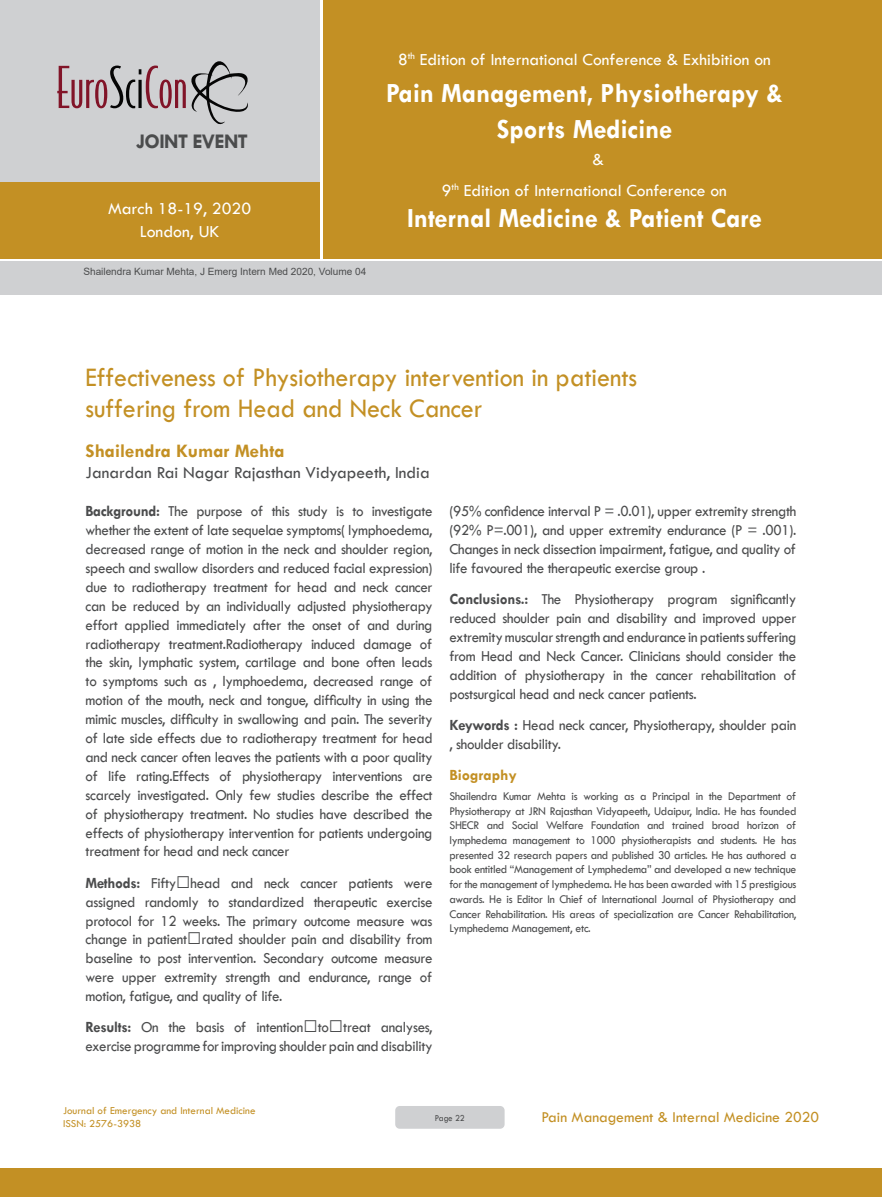
<style>
.page{position:relative;width:882px;height:1197px;background:#fff}
.page>*{position:absolute;margin:0;border:0;box-sizing:border-box;transform-origin:0 0}
.t1{font:700 28px/35.5px "Tw Cen";color:#fff;text-align:center;scale:.95 1}
.t2{font:27.65px/30.8px "Tw Cen";color:#c39024;scale:.94 1}
.t3{font:700 21px "Tw Cen";letter-spacing:-.03em;color:#4b4c4d}
.t4{font:700 19.25px "Tw Cen";color:#c39024}
.t5{font:17.5px/23.6px "Tw Cen";color:#fff;text-align:center}
.t6{font:17.5px "Tw Cen";color:#4b4c4d}
.Abstract{font:15.75px/18.9px "Tw Cen";letter-spacing:-.02em;color:#4b4c4d;text-align:justify;scale:.95 1}
.t7{font:15.75px "Tw Cen";color:#c39024}
.Abstract-2{font:700 15.75px "Tw Cen";color:#c39024}
.Abstract-3{font:12.25px/14.7px "Tw Cen";letter-spacing:-.02em;color:#4b4c4d;text-align:justify;scale:.95 1}
.t8{font:11.03px "Tw Cen";color:#c39024}
.t9{font:9.97px "Arial";color:#4b4c4d}
.t10{font:9.45px "Tw Cen";letter-spacing:-.02em;color:#4b4c4d;scale:.95 1}
.s1{font-weight:700}
</style>
<div class="page">
<div style="left:0;top:0;width:319px;height:183px;background:#cfd0d2"></div>
<svg style="left:57px;top:61px;width:191px;height:64px"></svg>
<div style="left:395px;top:1106px;width:110px;height:23px;background:#cfd0d2;border-radius:4px"></div>
<div style="left:0;top:183px;width:319px;height:76px;background:#c39024"></div>
<div style="left:323px;top:0;width:559px;height:259px;background:#c39024"></div>
<div style="left:1px;top:261px;width:881px;height:33px;background:#cfd0d2"></div>
<div style="left:0;top:1168px;width:882px;height:29px;background:#c39024"></div>
<h3 class="t3" style="left:136px;top:128px;width:113px">JOINT EVENT</h3>
<p class="t5" style="left:398px;top:47px;width:374px">8<sup>th</sup> Edition of International Conference &amp; Exhibition on</p>
<h1 class="t1" style="left:386px;top:75px;width:419px">Pain Management, Physiotherapy &amp;<br>Sports Medicine</h1>
<p class="t5" style="left:593px;top:148px;width:13px">&amp;</p>
<p class="t5" style="left:442px;top:179px;width:286px">9<sup>th</sup> Edition of International Conference on</p>
<p class="t5" style="left:108px;top:196px;width:145px">March 18-19, 2020<br>London, UK</p>
<h1 class="t1" style="left:407px;top:200px;width:375px">Internal Medicine &amp; Patient Care</h1>
<p class="t9" style="left:83px;top:265px;width:284px">Shailendra Kumar Mehta, J Emerg Intern Med 2020, Volume 04</p>
<p class="t2" style="left:86px;top:362px;width:588px">Effectiveness of Physiotherapy intervention in patients suffering from Head and Neck Cancer</p>
<p class="t4" style="left:86px;top:439px;width:200px">Shailendra Kumar Mehta</p>
<p class="t6" style="left:86px;top:462px;width:346px">Janardan Rai Nagar Rajasthan Vidyapeeth, India</p>
<p class="Abstract" style="left:86px;top:502px;width:367px"><span class="s1">Background:</span> The purpose of this study is to investigate whether the extent of late sequelae symptoms( lymphoedema, decreased range of motion in the neck and shoulder region, speech and swallow disorders and reduced facial expression) due to radiotherapy treatment for head and neck cancer can be reduced by an individually adjusted physiotherapy effort applied immediately after the onset of and during radiotherapy treatment.Radiotherapy induced damage of the skin, lymphatic system, cartilage and bone often leads to symptoms such as , lymphoedema, decreased range of motion of the mouth, neck and tongue, difficulty in using the mimic muscles, difficulty in swallowing and pain. The severity of late side effects due to radiotherapy treatment for head and neck cancer often leaves the patients with a poor quality of life rating.Effects of physiotherapy interventions are scarcely investigated. Only few studies describe the effect of physiotherapy treatment. No studies have described the effects of physiotherapy intervention for patients undergoing treatment for head and neck cancer</p>
<p class="Abstract" style="left:86px;top:873px;width:367px"><span class="s1">Methods:</span> Fifty‐head and neck cancer patients were assigned randomly to standardized therapeutic exercise protocol for 12 weeks. The primary outcome measure was change in patient‐rated shoulder pain and disability from baseline to post intervention. Secondary outcome measure were upper extremity strength and endurance, range of motion, fatigue, and quality of life.</p>
<p class="Abstract" style="left:86px;top:1018px;width:367px"><span class="s1">Results:</span> On the basis of intention‐to‐treat analyses, exercise programme for improving shoulder pain and disability</p>
<p class="Abstract" style="left:449px;top:502px;width:367px">(95% confidence interval P = .0.01), upper extremity strength (92% P=.001), and upper extremity endurance (P = .001).<br>Changes in neck dissection impairment, fatigue, and quality of life favoured the therapeutic exercise group .</p>
<p class="Abstract" style="left:449px;top:590px;width:367px"><span class="s1">Conclusions.:</span> The Physiotherapy program significantly reduced shoulder pain and disability and improved upper extremity muscular strength and endurance in patients suffering from Head and Neck Cancer. Clinicians should consider the addition of physiotherapy in the cancer rehabilitation of postsurgical head and neck cancer patients.</p>
<p class="Abstract" style="left:449px;top:716px;width:367px"><span class="s1">Keywords :</span> Head neck cancer, Physiotherapy, shoulder pain , shoulder disability.</p>
<p class="Abstract-2" style="left:449px;top:766px;width:69px">Biography</p>
<p class="Abstract-3" style="left:449px;top:789px;width:367px">Shailendra Kumar Mehta is working as a Principal in the Department of Physiotherapy at JRN Rajasthan Vidyapeeth, Udaipur, India. He has founded SHECR and Social Welfare Foundation and trained broad horizon of lymphedema management to 1000 physiotherapists and students. He has presented 32 research papers and published 30 articles. He has authored a book entitled “Management of Lymphedema” and developed a new technique for the management of lymphedema. He has been awarded with 15 prestigious awards. He is Editor In Chief of International Journal of Physiotherapy and Cancer Rehabilitation. His areas of specialization are Cancer Rehabilitation, Lymphedema Management, etc.</p>
<p class="t8" style="left:63px;top:1104px;width:194px">Journal of Emergency and Internal Medicine</p>
<p class="t8" style="left:63px;top:1117px;width:80px">ISSN: 2576-3938</p>
<p class="t10" style="left:435px;top:1112px;width:33px">Page 22</p>
<p class="t7" style="left:541px;top:1108px;width:279px">Pain Management &amp; Internal Medicine 2020</p>
</div>
